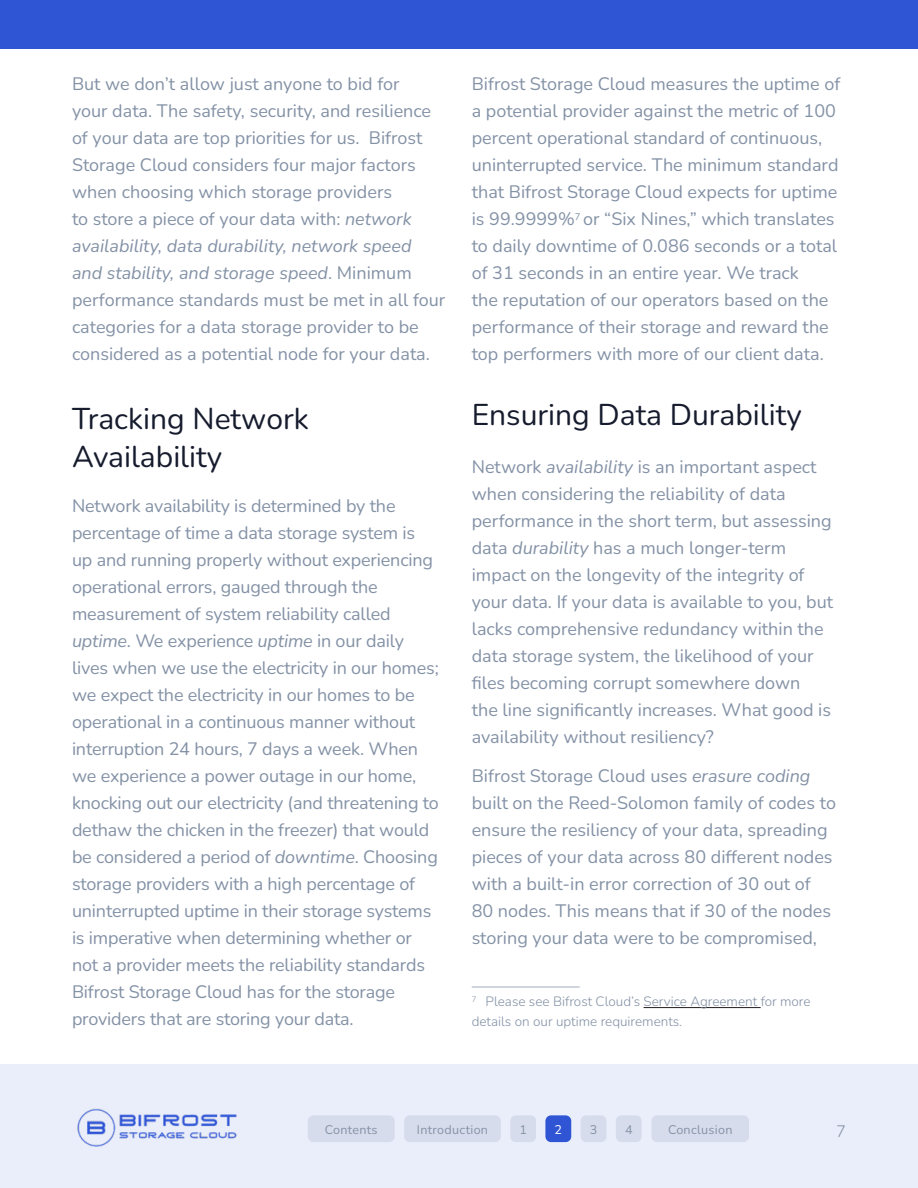
<style>
.page{position:relative;width:918px;height:1188px;background:#fff}
.page>*{position:absolute;margin:0;border:0;box-sizing:border-box;transform-origin:0 0}
.t1{font:30px/37.5px "Nunito";color:#161c2d}
.Body{font:18px/27px "Nunito";color:#8492a6}
.t2{font:300 16.5px "Nunito";color:#8492a6}
.Footnotes{font:300 13.5px/19.5px "Nunito";color:#8492a6}
.t3{font:12.6px "Nunito";letter-spacing:.025em;color:#8492a6}
.t4{font:12.6px "Nunito";color:#fff}
.s1{font-style:italic}
</style>
<div class="page">
<div style="left:0;top:1064px;width:918px;height:124px;background:#eaeefb"></div>
<img style="left:77px;top:1108px;width:160px;height:39px">
<hr style="left:472px;top:986px;width:108px;height:2px;background:#c2c8d2">
<hr style="left:644px;top:1007px;width:117px;height:1px;background:#231f20">
<div style="left:0;top:0;width:918px;height:49px;background:#2f55d4"></div>
<div style="left:404px;top:1115px;width:97px;height:27px;background:#d7dcec;border-radius:6px"></div>
<div style="left:510px;top:1115px;width:26px;height:27px;background:#d7dcec;border-radius:6px"></div>
<div style="left:545px;top:1115px;width:26px;height:27px;background:#2f55d4;border-radius:6px"></div>
<div style="left:581px;top:1115px;width:25px;height:27px;background:#d7dcec;border-radius:6px"></div>
<div style="left:616px;top:1115px;width:26px;height:27px;background:#d7dcec;border-radius:6px"></div>
<div style="left:652px;top:1115px;width:97px;height:27px;background:#d7dcec;border-radius:6px"></div>
<div style="left:308px;top:1115px;width:87px;height:27px;background:#d7dcec;border-radius:6px"></div>
<p class="Body" style="left:72px;top:70px;width:375px">But we don’t allow just anyone to bid for<br>your data. The safety, security, and resilience of your data are top priorities for us. Bifrost Storage Cloud considers four major factors when choosing which storage providers<br>to store a piece of your data with: <span class="s1">network availability, data durability, network speed and stability, and storage speed</span>. Minimum performance standards must be met in all four categories for a data storage provider to be considered as a potential node for your data.</p>
<h2 class="t1" style="left:72px;top:399px;width:238px">Tracking Network<br>Availability</h2>
<p class="Body" style="left:72px;top:491px;width:368px">Network availability is determined by the percentage of time a data storage system is up and running properly without experiencing operational errors, gauged through the measurement of system reliability called <span class="s1">uptime</span>. We experience <span class="s1">uptime</span> in our daily lives when we use the electricity in our homes; we expect the electricity in our homes to be operational in a continuous manner without interruption 24 hours, 7 days a week. When we experience a power outage in our home, knocking out our electricity (and threatening to dethaw the chicken in the freezer) that would be considered a period of <span class="s1">downtime</span>. Choosing storage providers with a high percentage of uninterrupted uptime in their storage systems is imperative when determining whether or not a provider meets the reliability standards Bifrost Storage Cloud has for the storage providers that are storing your data.</p>
<p class="Body" style="left:472px;top:70px;width:370px">Bifrost Storage Cloud measures the uptime of a potential provider against the metric of 100 percent operational standard of continuous, uninterrupted service. The minimum standard that Bifrost Storage Cloud expects for uptime is 99.9999%<sup>7</sup> or “Six Nines,” which translates to daily downtime of 0.086 seconds or a total of 31 seconds in an entire year. We track<br>the reputation of our operators based on the performance of their storage and reward the top performers with more of our client data.</p>
<h2 class="t1" style="left:472px;top:395px;width:332px">Ensuring Data Durability</h2>
<p class="Body" style="left:472px;top:452px;width:363px">Network <span class="s1">availability</span> is an important aspect when considering the reliability of data performance in the short term, but assessing data <span class="s1">durability</span> has a much longer-term impact on the longevity of the integrity of your data. If your data is available to you, but lacks comprehensive redundancy within the data storage system, the likelihood of your files becoming corrupt somewhere down<br>the line significantly increases. What good is availability without resiliency?</p>
<p class="Body" style="left:472px;top:761px;width:366px">Bifrost Storage Cloud uses <span class="s1">erasure coding </span>built on the Reed-Solomon family of codes to ensure the resiliency of your data, spreading pieces of your data across 80 different nodes with a built-in error correction of 30 out of 80 nodes. This means that if 30 of the nodes storing your data were to be compromised,</p>
<p class="Footnotes" style="left:472px;top:992px;width:340px"><sup>7</sup> Please see Bifrost Cloud’s Service Agreement for more details on our uptime requirements.</p>
<h2 class="t3" style="left:325px;top:1121px;width:54px">Contents</h2>
<h2 class="t3" style="left:417px;top:1121px;width:73px">Introduction</h2>
<h2 class="t3" style="left:519px;top:1121px;width:9px">1</h2>
<h2 class="t4" style="left:555px;top:1121px;width:9px">2</h2>
<h2 class="t3" style="left:590px;top:1121px;width:9px">3</h2>
<h2 class="t3" style="left:625px;top:1121px;width:9px">4</h2>
<h2 class="t3" style="left:668px;top:1121px;width:66px">Conclusion</h2>
<p class="t2" style="left:836px;top:1120px;width:11px">7</p>
</div>
